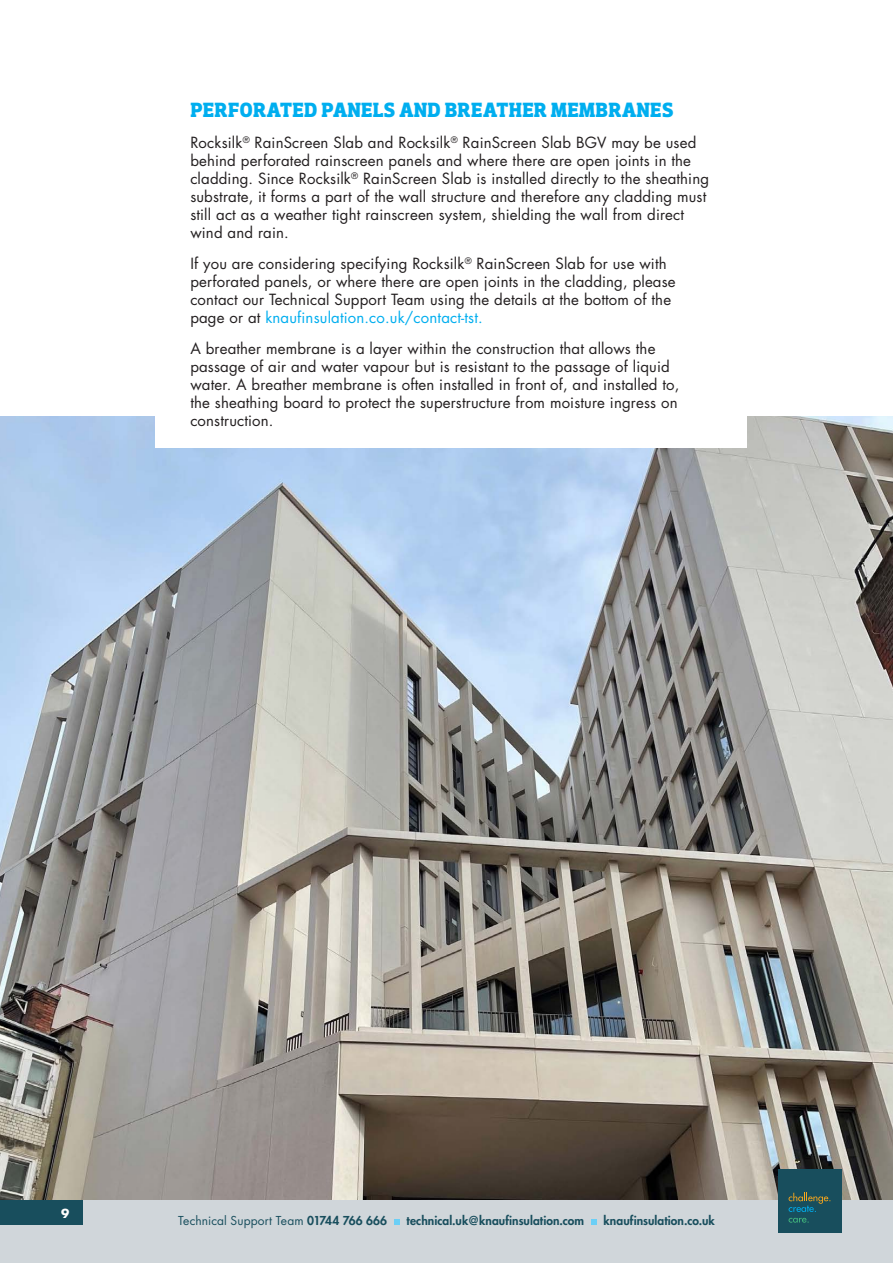
<style>
.page{position:relative;width:893px;height:1263px;background:#fff}
.page>*{position:absolute;margin:0;border:0;box-sizing:border-box;transform-origin:0 0}
.t1{font:700 21px "Dobra Slab";letter-spacing:.005em;color:#00aeef}
.t2{font:15px/18px "Futura Std";letter-spacing:.01em;color:#231f20}
.t3{font:800 12px "Futura Std";letter-spacing:.005em;color:#184e5d}
.t4{font:12px "Futura Std";letter-spacing:.01em;color:#184e5d}
.t5{font:700 12px "Futura Std";color:#fff}
.s1{color:#00aeef}
.s2{font-weight:800}
</style>
<div class="page">
<img style="left:0;top:416px;width:893px;height:785px">
<div style="left:0;top:1201px;width:893px;height:62px;background:#d0d6da"></div>
<svg style="left:394px;top:1220px;width:6px;height:5px"></svg>
<svg style="left:591px;top:1220px;width:6px;height:5px"></svg>
<div style="left:0;top:1201px;width:82px;height:24px;background:#184e5d"></div>
<div style="left:778px;top:1169px;width:64px;height:63px;background:#184e5d"></div>
<svg style="left:789px;top:1193px;width:41px;height:19px"></svg>
<svg style="left:789px;top:1218px;width:20px;height:4px"></svg>
<div style="left:156px;top:384px;width:591px;height:64px;background:#fff"></div>
<h1 class="t1" style="left:190px;top:98px;width:485px">PERFORATED PANELS AND BREATHER MEMBRANES</h1>
<p class="t2" style="left:190px;top:134px;width:520px">Rocksilk<sup>®</sup> RainScreen Slab and Rocksilk<sup>®</sup> RainScreen Slab BGV may be used behind perforated rainscreen panels and where there are open joints in the cladding. Since Rocksilk<sup>®</sup> RainScreen Slab is installed directly to the sheathing substrate, it forms a part of the wall structure and therefore any cladding must still act as a weather tight rainscreen system, shielding the wall from direct wind and rain.</p>
<p class="t2" style="left:190px;top:255px;width:487px">If you are considering specifying Rocksilk<sup>®</sup> RainScreen Slab for use with perforated panels, or where there are open joints in the cladding, please contact our Technical Support Team using the details at the bottom of the page or at <span class="s1">knaufinsulation.co.uk/contact-tst.</span></p>
<p class="t2" style="left:190px;top:339px;width:491px">A breather membrane is a layer within the construction that allows the passage of air and water vapour but is resistant to the passage of liquid water. A breather membrane is often installed in front of, and installed to, the sheathing board to protect the superstructure from moisture ingress on construction.</p>
<p class="t5" style="left:61px;top:1205px;width:10px">9</p>
<p class="t4" style="left:178px;top:1213px;width:211px">Technical Support Team <span class="s2">01744 766 666</span></p>
<p class="t3" style="left:406px;top:1213px;width:179px">technical.uk@knaufinsulation.com</p>
<p class="t3" style="left:603px;top:1213px;width:113px">knaufinsulation.co.uk</p>
</div>
